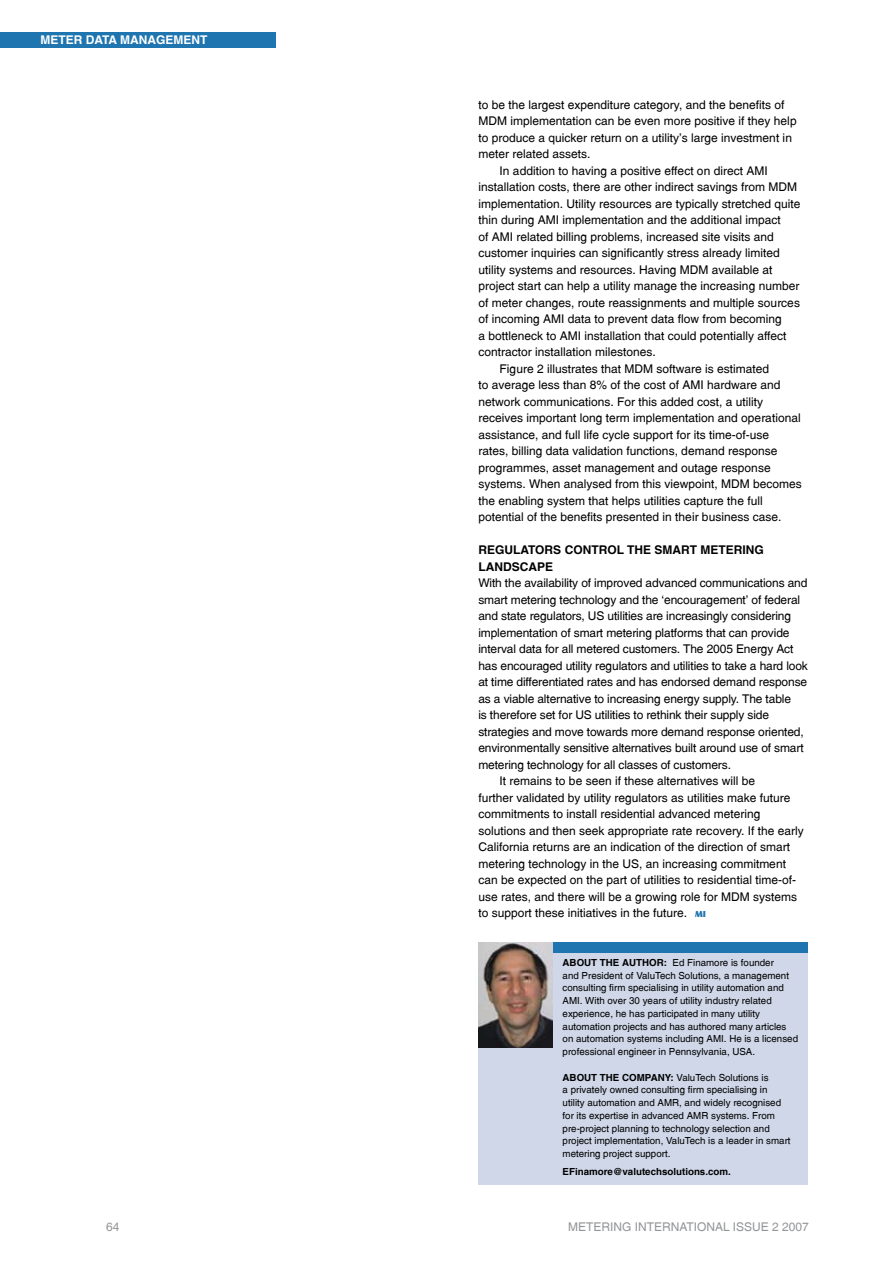
<style>
.page{position:relative;width:893px;height:1263px;background:#fff}
.page>*{position:absolute;margin:0;border:0;box-sizing:border-box;transform-origin:0 0}
.t1{font:12px "Switzerland Plain";color:#000}
.t2{font:700 12px "Switzerland";color:#000}
.t3{font:12px "Switzerland Plain";color:#939598}
.t4{font:700 12px "Switzerland";color:#fff}
.t5{font:9.75px/12.8px "Switzerland Plain";color:#000}
.t6{font:700 9.75px "Switzerland";color:#000}
.t7{font:9px "Castle T Ultr";color:#1f75af}
.s1{font-family:"Switzerland";font-weight:700}
</style>
<div class="page">
<div style="left:0;top:32px;width:276px;height:16px;background:#1f75af"></div>
<div style="left:479px;top:952px;width:329px;height:232px;background:#cfd7e8"></div>
<div style="left:479px;top:942px;width:329px;height:10px;background:#1f75af"></div>
<img style="left:478px;top:942px;width:74px;height:106px">
<p class="t4" style="left:40px;top:33px;width:169px">METER DATA MANAGEMENT</p>
<p class="t1" style="left:478px;top:97px;width:308px">to be the largest expenditure category, and the benefits of</p>
<p class="t1" style="left:478px;top:114px;width:320px">MDM implementation can be even more positive if they help</p>
<p class="t1" style="left:478px;top:130px;width:315px">to produce a quicker return on a utility’s large investment in</p>
<p class="t1" style="left:478px;top:147px;width:114px">meter related assets.</p>
<p class="t1" style="left:500px;top:163px;width:270px">In addition to having a positive effect on direct AMI</p>
<p class="t1" style="left:478px;top:180px;width:320px">installation costs, there are other indirect savings from MDM</p>
<p class="t1" style="left:478px;top:196px;width:324px">implementation. Utility resources are typically stretched quite</p>
<p class="t1" style="left:478px;top:213px;width:304px">thin during AMI implementation and the additional impact</p>
<p class="t1" style="left:478px;top:229px;width:297px">of AMI related billing problems, increased site visits and</p>
<p class="t1" style="left:478px;top:246px;width:303px">customer inquiries can significantly stress already limited</p>
<p class="t1" style="left:478px;top:262px;width:296px">utility systems and resources. Having MDM available at</p>
<p class="t1" style="left:478px;top:279px;width:322px">project start can help a utility manage the increasing number</p>
<p class="t1" style="left:478px;top:295px;width:323px">of meter changes, route reassignments and multiple sources</p>
<p class="t1" style="left:478px;top:312px;width:305px">of incoming AMI data to prevent data flow from becoming</p>
<p class="t1" style="left:478px;top:328px;width:310px">a bottleneck to AMI installation that could potentially affect</p>
<p class="t1" style="left:478px;top:345px;width:179px">contractor installation milestones.</p>
<p class="t1" style="left:500px;top:361px;width:271px">Figure 2 illustrates that MDM software is estimated</p>
<p class="t1" style="left:478px;top:378px;width:304px">to average less than 8% of the cost of AMI hardware and</p>
<p class="t1" style="left:478px;top:394px;width:286px">network communications. For this added cost, a utility</p>
<p class="t1" style="left:478px;top:411px;width:324px">receives important long term implementation and operational</p>
<p class="t1" style="left:478px;top:427px;width:292px">assistance, and full life cycle support for its time-of-use</p>
<p class="t1" style="left:478px;top:444px;width:301px">rates, billing data validation functions, demand response</p>
<p class="t1" style="left:478px;top:460px;width:294px">programmes, asset management and outage response</p>
<p class="t1" style="left:478px;top:477px;width:325px">systems. When analysed from this viewpoint, MDM becomes</p>
<p class="t1" style="left:478px;top:493px;width:286px">the enabling system that helps utilities capture the full</p>
<p class="t1" style="left:478px;top:510px;width:304px">potential of the benefits presented in their business case.</p>
<p class="t2" style="left:478px;top:543px;width:114px">REGULATORS CONTR</p>
<p class="t2" style="left:607px;top:543px;width:65px">OL THE SMART</p>
<p class="t2" style="left:700px;top:543px;width:10px">METER</p>
<p class="t2" style="left:742px;top:543px;width:13px">ING</p>
<p class="t2" style="left:478px;top:559px;width:17px">LAND</p>
<p class="t2" style="left:512px;top:559px;width:41px">SCAPE</p>
<p class="t1" style="left:478px;top:576px;width:331px">With the availability of improved advanced communications and</p>
<p class="t1" style="left:478px;top:592px;width:323px">smart metering technology and the ‘encouragement’ of federal</p>
<p class="t1" style="left:478px;top:609px;width:314px">and state regulators, US utilities are increasingly considering</p>
<p class="t1" style="left:478px;top:625px;width:313px">implementation of smart metering platforms that can provide</p>
<p class="t1" style="left:478px;top:642px;width:317px">interval data for all metered customers. The 2005 Energy Act</p>
<p class="t1" style="left:478px;top:658px;width:331px">has encouraged utility regulators and utilities to take a hard look</p>
<p class="t1" style="left:478px;top:675px;width:330px">at time differentiated rates and has endorsed demand response</p>
<p class="t1" style="left:478px;top:691px;width:314px">as a viable alternative to increasing energy supply. The table</p>
<p class="t1" style="left:478px;top:708px;width:292px">is therefore set for US utilities to rethink their supply side</p>
<p class="t1" style="left:478px;top:724px;width:327px">strategies and move towards more demand response oriented,</p>
<p class="t1" style="left:478px;top:741px;width:327px">environmentally sensitive alternatives built around use of smart</p>
<p class="t1" style="left:478px;top:757px;width:254px">metering technology for all classes of customers.</p>
<p class="t1" style="left:500px;top:774px;width:257px">It remains to be seen if these alternatives will be</p>
<p class="t1" style="left:478px;top:790px;width:314px">further validated by utility regulators as utilities make future</p>
<p class="t1" style="left:478px;top:807px;width:284px">commitments to install residential advanced metering</p>
<p class="t1" style="left:478px;top:823px;width:327px">solutions and then seek appropriate rate recovery. If the early</p>
<p class="t1" style="left:478px;top:840px;width:313px">California returns are an indication of the direction of smart</p>
<p class="t1" style="left:478px;top:856px;width:309px">metering technology in the US, an increasing commitment</p>
<p class="t1" style="left:478px;top:873px;width:319px">can be expected on the part of utilities to residential time-of-</p>
<p class="t1" style="left:478px;top:889px;width:320px">use rates, and there will be a growing role for MDM systems</p>
<p class="t1" style="left:478px;top:906px;width:210px">to support these initiatives in the future.</p>
<p class="t5" style="left:563px;top:956px;width:237px"><span class="s1">ABOUT THE AUTHOR :</span> Ed Finamore is founder<br>and President of ValuTech Solutions, a management consulting firm specialising in utility automation and AMI. With over 30 years of utility industry related experience, he has participated in many utility automation projects and has authored many articles on automation systems including AMI. He is a licensed professional engineer in Pennsylvania, USA.</p>
<p class="t6" style="left:563px;top:1071px;width:15px">ABOU</p>
<p class="t7" style="left:695px;top:909px;width:12px">MI</p>
<p class="t5" style="left:563px;top:1071px;width:230px;text-indent:29px"><span class="s1">T THE COMPANY:</span> ValuTech Solutions is<br>a privately owned consulting firm specialising in utility automation and AMR, and widely recognised for its expertise in advanced AMR systems. From pre-project planning to technology selection and project implementation, ValuTech is a leader in smart metering project support.</p>
<p class="t6" style="left:563px;top:1166px;width:170px">EFINAMORE@VALUTECHSOLUTIONS.COM.</p>
<p class="t3" style="left:106px;top:1220px;width:15px">64</p>
<p class="t3" style="left:568px;top:1220px;width:242px">METERING INTERNATIONAL ISSUE 2 2007</p>
</div>
